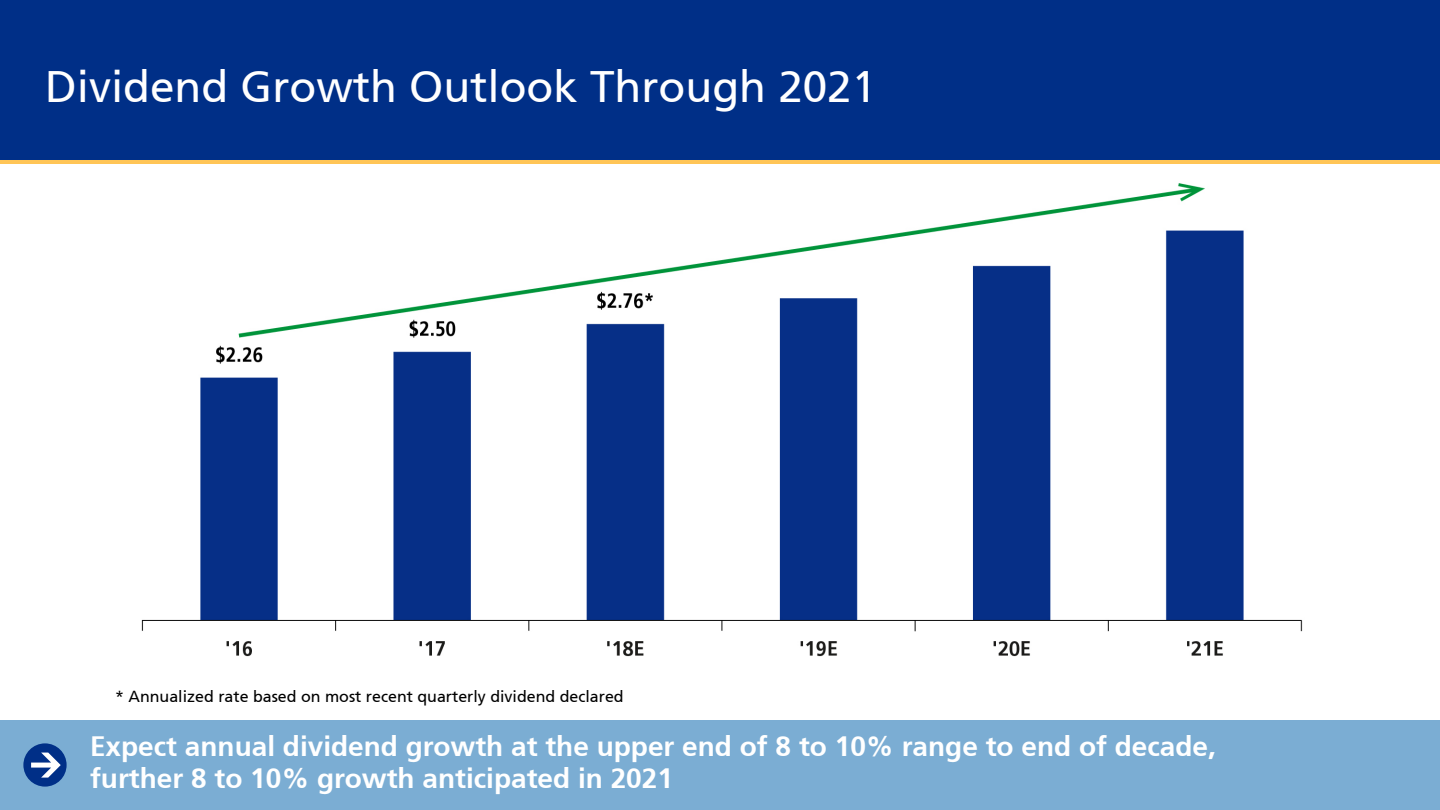
<style>
.page{position:relative;width:1440px;height:810px;background:#fff}
.page>*{position:absolute;margin:0;border:0;box-sizing:border-box;transform-origin:0 0}
.t1{font:44px "Frutiger TC Roman";color:#fff}
.t2{font:28px/32px "Frutiger TC Bold";color:#fff}
.t3{font:16px "Frutiger TC Roman";color:#000}
</style>
<div class="page">
<div style="left:0;top:0;width:1440px;height:162px;background:#002f87"></div>
<div style="left:0;top:720px;width:1440px;height:90px;background:#7badd3"></div>
<img style="left:141px;top:183px;width:1162px;height:474px">
<div style="left:23px;top:743px;width:44px;height:44px;background:#002f87;border-radius:50%"></div>
<svg style="left:31px;top:753px;width:30px;height:25px"></svg>
<hr style="left:0;top:160px;width:1440px;height:4px;background:#ffc557">
<h1 class="t1" style="left:45px;top:60px;width:833px">Dividend Growth Outlook Through 2021</h1>
<p class="t3" style="left:115px;top:687px;width:510px">* Annualized rate based on most recent quarterly dividend declared</p>
<p class="t2" style="left:90px;top:731px;width:1128px">Expect annual dividend growth at the upper end of 8 to 10% range to end of decade, further 8 to 10% growth anticipated in 2021</p>
</div>
